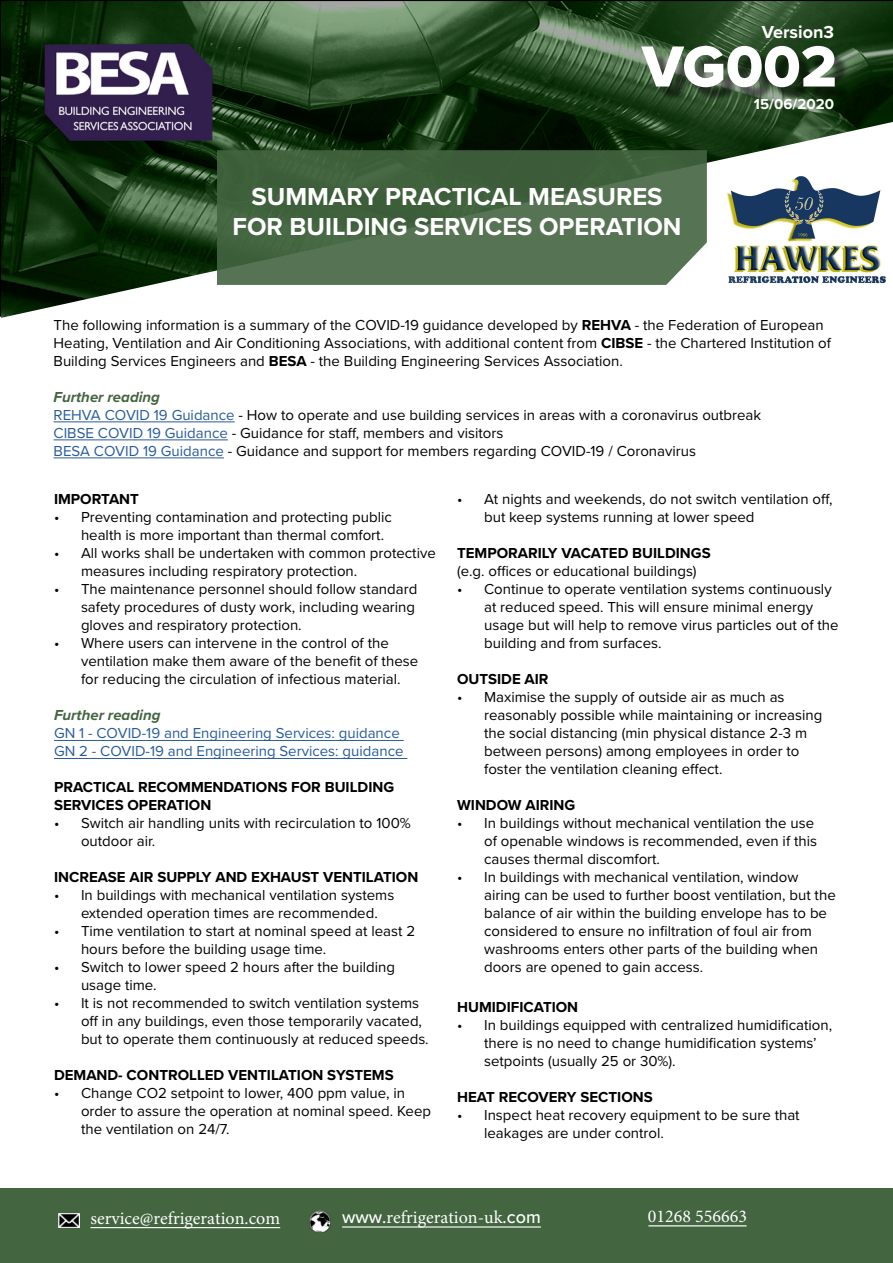
<style>
.page{position:relative;width:893px;height:1263px;background:#fff}
.page>*{position:absolute;margin:0;border:0;box-sizing:border-box;transform-origin:0 0}
.t1{font:60px "Proxima Nova Extrabld";color:#fff}
.t2{font:700 25.5px/30.6px "Proxima Nova";color:#fff;text-align:center}
.t3{font:18px "Minion Pro";color:#fff}
.t4{font:700 18px "Proxima Nova";color:#fff}
.t5{font:15px/18px "Proxima Nova";color:#000}
.t6{font:700 15px/18px "Proxima Nova";color:#000}
.t7{font:15px/18px "Proxima Nova";color:#275b9b}
.t8{font:italic 700 15px "Proxima Nova";color:#436540}
.t9{font:700 15px "Proxima Nova";color:#fff}
.s1{font-weight:700}
.s2{font-weight:700;font-style:italic;color:#436540}
.s3{color:#275b9b}
.s4{font-family:"Proxima Nova";font-weight:500}
</style>
<div class="page">
<div style="left:0;top:1188px;width:893px;height:74px;background:#436540"></div>
<hr style="left:90px;top:1227px;width:190px;height:1px;background:#fff">
<hr style="left:342px;top:1226px;width:199px;height:2px;background:#fff">
<img style="left:58px;top:1213px;width:22px;height:15px">
<div style="left:309px;top:1211px;width:22px;height:22px;background:#535953;border-radius:50%"></div>
<img style="left:309px;top:1211px;width:22px;height:21px">
<img style="left:1px;top:1px;width:892px;height:317px">
<img style="left:42px;top:39px;width:178px;height:106px">
<div style="left:648px;top:52px;width:201px;height:49px;background:#000;opacity:.5"></div>
<svg style="left:217px;top:150px;width:490px;height:135px;background:#4c6c49"></svg>
<hr style="left:54px;top:421px;width:181px;height:1px;background:#275b9b">
<hr style="left:54px;top:439px;width:174px;height:1px;background:#275b9b">
<hr style="left:54px;top:457px;width:170px;height:1px;background:#275b9b">
<hr style="left:54px;top:740px;width:350px;height:1px;background:#275b9b">
<hr style="left:54px;top:758px;width:353px;height:1px;background:#275b9b">
<img style="left:725px;top:167px;width:167px;height:125px">
<hr style="left:648px;top:1225px;width:99px;height:1px;background:#fff">
<p class="t4" style="left:762px;top:19px;width:74px">Version3</p>
<h1 class="t1" style="left:642px;top:22px;width:197px">VG002</h1>
<h2 class="t2" style="left:233px;top:180px;width:450px">SUMMARY PRACTICAL MEASURES<br>FOR BUILDING SERVICES OPERATION</h2>
<p class="t9" style="left:754px;top:92px;width:82px">15/06/2020</p>
<p class="t5" style="left:54px;top:315px;width:779px">The following information is a summary of the COVID-19 guidance developed by <span class="s1">REHVA</span> - the Federation of European<br>Heating, Ventilation and Air Conditioning Associations, with additional content from <span class="s1">CIBSE</span> - the Chartered Institution of<br>Building Services Engineers and <span class="s1">BESA</span> - the Building Engineering Services Association.</p>
<p class="t5" style="left:54px;top:387px;width:709px"><span class="s2">Further reading<br></span><span class="s3">REHVA COVID 19 Guidance</span> - How to operate and use building services in areas with a coronavirus outbreak <span class="s3">CIBSE COVID 19 Guidance</span> - Guidance for staff, members and visitors<br><span class="s3">BESA COVID 19 Guidance</span> - Guidance and support for members regarding COVID-19 / Coronavirus</p>
<p class="t6" style="left:54px;top:490px;width:86px">IMPORTANT</p>
<p class="t5" style="left:81px;top:507px;width:312px;text-indent:-27px">• Preventing contamination and protecting public health is more important than thermal comfort.</p>
<p class="t5" style="left:81px;top:543px;width:356px;text-indent:-27px">• All works shall be undertaken with common protective measures including respiratory protection.</p>
<p class="t5" style="left:81px;top:579px;width:338px;text-indent:-27px">• The maintenance personnel should follow standard safety procedures of dusty work, including wearing gloves and respiratory protection.</p>
<p class="t5" style="left:81px;top:633px;width:339px;text-indent:-27px">• Where users can intervene in the control of the ventilation make them aware of the benefit of these for reducing the circulation of infectious material.</p>
<p class="t8" style="left:54px;top:704px;width:108px">Further reading</p>
<p class="t7" style="left:54px;top:723px;width:351px">GN 1 - COVID-19 and Engineering Services: guidance<br>GN 2 - COVID-19 and Engineering Services: guidance</p>
<p class="t6" style="left:54px;top:778px;width:342px">PRACTICAL RECOMMENDATIONS FOR BUILDING<br>SERVICES OPERATION</p>
<p class="t5" style="left:81px;top:813px;width:331px;text-indent:-27px">• Switch air handling units with recirculation to 100% outdoor air.</p>
<p class="t6" style="left:54px;top:868px;width:366px">INCREASE AIR SUPPLY AND EXHAUST VENTILATION</p>
<p class="t5" style="left:81px;top:885px;width:315px;text-indent:-27px">• In buildings with mechanical ventilation systems extended operation times are recommended.</p>
<p class="t5" style="left:81px;top:921px;width:336px;text-indent:-27px">• Time ventilation to start at nominal speed at least 2 hours before the building usage time.</p>
<p class="t5" style="left:81px;top:957px;width:316px;text-indent:-27px">• Switch to lower speed 2 hours after the building usage time.</p>
<p class="t5" style="left:81px;top:993px;width:349px;text-indent:-27px">• It is not recommended to switch ventilation systems off in any buildings, even those temporarily vacated, but to operate them continuously at reduced speeds.</p>
<p class="t6" style="left:54px;top:1066px;width:341px">DEMAND- CONTROLLED VENTILATION SYSTEMS</p>
<p class="t5" style="left:81px;top:1083px;width:352px;text-indent:-27px">• Change CO2 setpoint to lower, 400 ppm value, in order to assure the operation at nominal speed. Keep the ventilation on 24/7.</p>
<p class="t5" style="left:484px;top:489px;width:350px;text-indent:-27px">• At nights and weekends, do not switch ventilation off, but keep systems running at lower speed</p>
<p class="t6" style="left:457px;top:544px;width:255px">TEMPORARILY VACATED BUILDINGS</p>
<p class="t5" style="left:457px;top:561px;width:241px">(e.g. offices or educational buildings)</p>
<p class="t5" style="left:484px;top:579px;width:356px;text-indent:-27px">• Continue to operate ventilation systems continuously at reduced speed. This will ensure minimal energy usage but will help to remove virus particles out of the building and from surfaces.</p>
<p class="t6" style="left:457px;top:670px;width:93px">OUTSIDE AIR</p>
<p class="t5" style="left:484px;top:687px;width:340px;text-indent:-27px">• Maximise the supply of outside air as much as reasonably possible while maintaining or increasing the social distancing (min physical distance 2-3 m between persons) among employees in order to foster the ventilation cleaning effect.</p>
<p class="t6" style="left:457px;top:796px;width:120px">WINDOW AIRING</p>
<p class="t5" style="left:484px;top:813px;width:335px;text-indent:-27px">• In buildings without mechanical ventilation the use of openable windows is recommended, even if this causes thermal discomfort.</p>
<p class="t5" style="left:484px;top:867px;width:353px;text-indent:-27px">• In buildings with mechanical ventilation, window airing can be used to further boost ventilation, but the balance of air within the building envelope has to be considered to ensure no infiltration of foul air from washrooms enters other parts of the building when doors are opened to gain access.</p>
<p class="t6" style="left:457px;top:997px;width:123px">HUMIDIFICATION</p>
<p class="t5" style="left:484px;top:1015px;width:350px;text-indent:-27px">• In buildings equipped with centralized humidification, there is no need to change humidification systems’ setpoints (usually 25 or 30%).</p>
<p class="t6" style="left:457px;top:1087px;width:197px">HEAT RECOVERY SECTIONS</p>
<p class="t5" style="left:484px;top:1105px;width:317px;text-indent:-27px">• Inspect heat recovery equipment to be sure that leakages are under control.</p>
<p class="t3" style="left:90px;top:1206px;width:191px">service@refrigeration.com</p>
<p class="t3" style="left:342px;top:1205px;width:200px"><span class="s4">www.</span>refrigeration-uk<span class="s4">.com</span></p>
<p class="t3" style="left:648px;top:1204px;width:101px">01268 556663</p>
</div>
